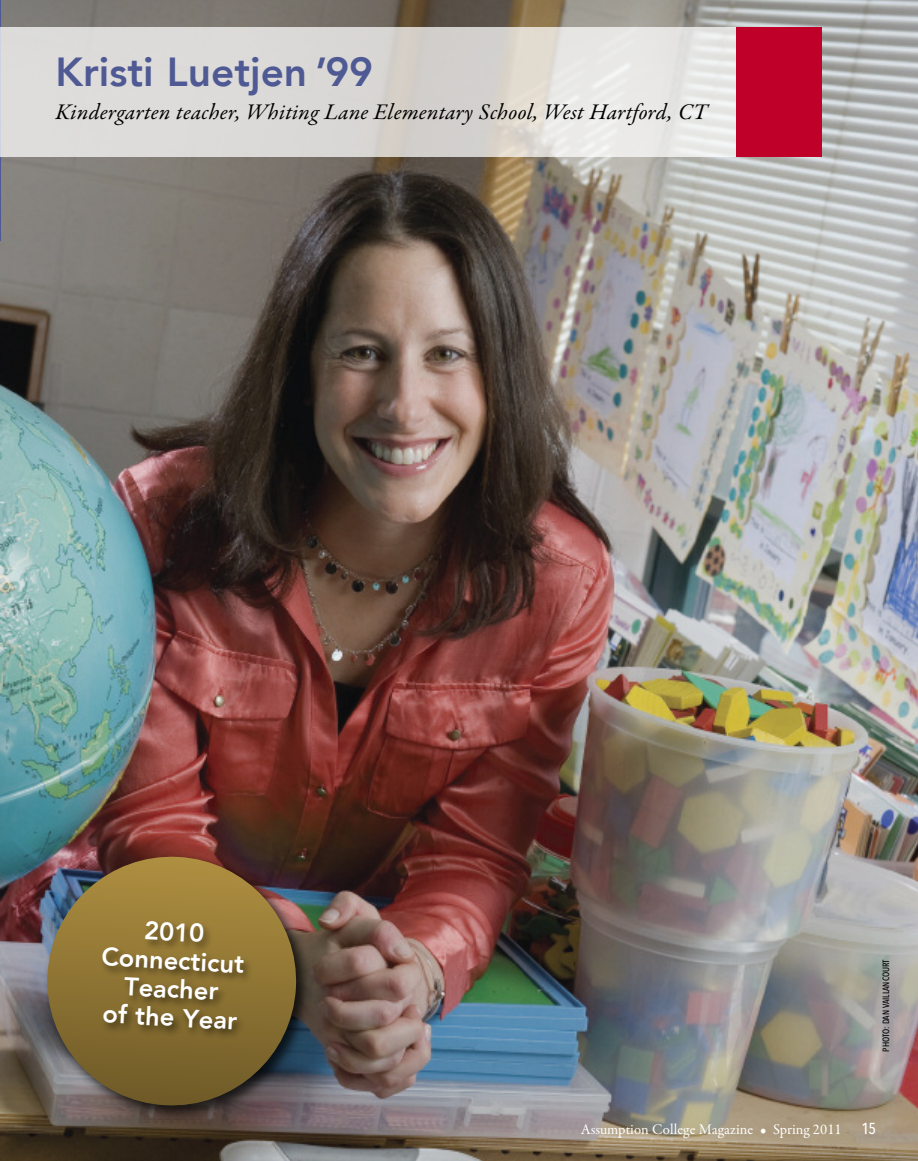
<style>
.page{position:relative;width:918px;height:1161px;background:#fff}
.page>*{position:absolute;margin:0;border:0;box-sizing:border-box;transform-origin:0 0}
.t1{font:800 40.5px "Avenir LT";color:#4f5a94}
.t2{font:800 25.5px/28.5px "Avenir LT";color:#fff;text-align:center}
.t3{font:italic 22.5px "Garamond Premr Pro";letter-spacing:.01em;color:#000}
.t4{font:500 condensed 15.75px "Avenir Next LT Pro";color:#fff}
.t5{font:15px "Garamond Premr Pro";letter-spacing:.005em;color:#fff}
.t6{font:500 condensed 9px "Avenir Next LT Pro";color:#000}
</style>
<div class="page">
<img style="left:0;top:0;width:918px;height:1161px">
<hr style="left:0;top:0;width:1px;height:240px;background:#4f5a94">
<div style="left:0;top:27px;width:822px;height:129px;background:#fff;opacity:.73"></div>
<div style="left:736px;top:27px;width:86px;height:129px;background:#bf0029"></div>
<img style="left:28px;top:837px;width:298px;height:298px">
<h1 class="t1" style="left:56px;top:55px;width:319px">kristi luetjen ’99</h1>
<p class="t3" style="left:56px;top:103px;width:654px">Kindergarten teacher, Whiting Lane Elementary School, West Hartford, CT</p>
<p class="t2" style="left:104px;top:916px;width:144px;rotate:3deg">2010<br>Connecticut<br>Teacher<br>of the Year</p>
<p class="t6" style="left:883px;top:1052px;width:94px;rotate:-90deg">PHOTO: DAN VAILLANCOURT</p>
<p class="t5" style="left:581px;top:1123px;width:263px">Assumption College Magazine • Spring 2011</p>
<p class="t4" style="left:862px;top:1123px;width:16px">15</p>
</div>
